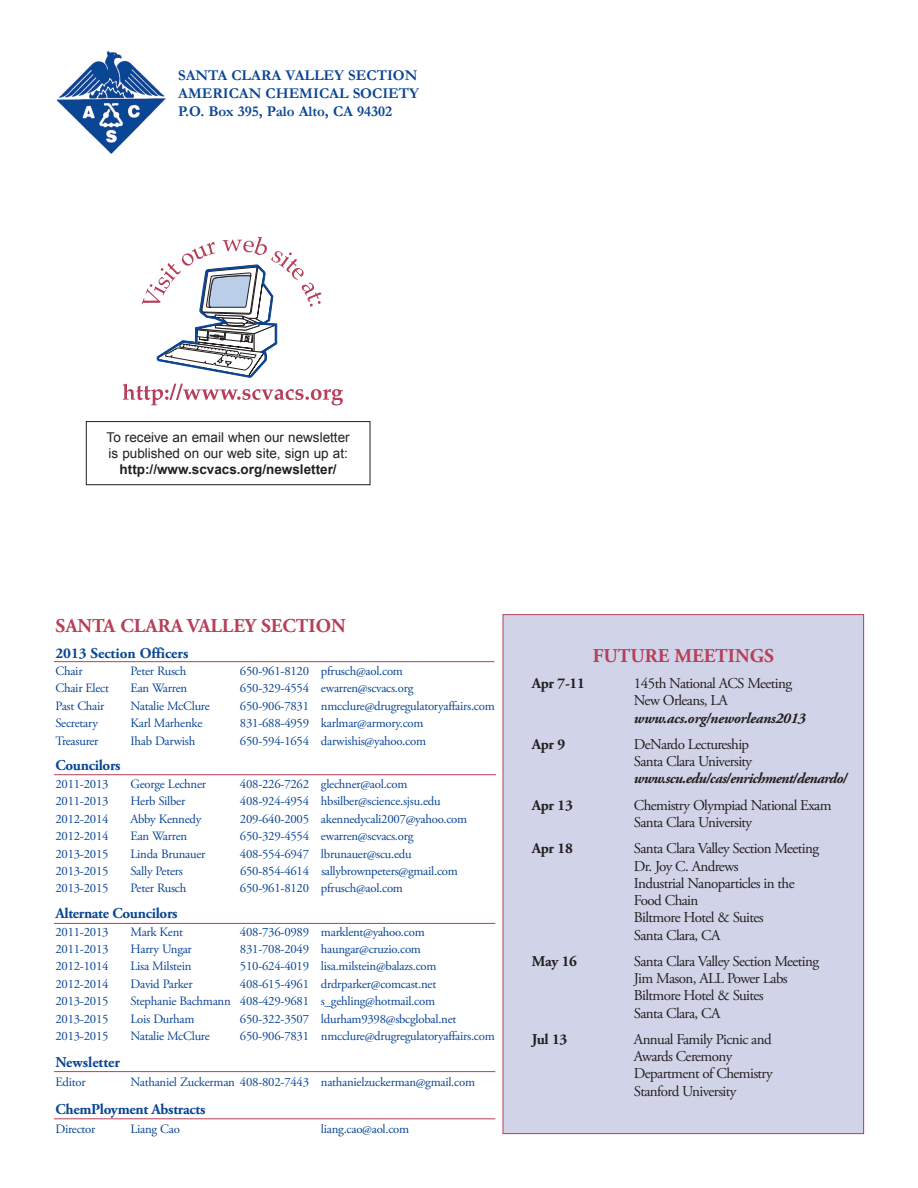
<style>
.page{position:relative;width:918px;height:1188px;background:#fff}
.page>*{position:absolute;margin:0;border:0;box-sizing:border-box;transform-origin:0 0}
.t1{font:700 19.5px "Adobe Garamond Pro";color:#b63f59}
.t2{font:15px/17.2px "Adobe Garamond Pro";letter-spacing:-.04em;color:#231f20}
.t3{font:700 15px "Garamond";color:#094594}
.t4{font:700 15px "Adobe Garamond Pro";letter-spacing:-.02em;color:#094594}
.t5{font:700 15px "Adobe Garamond Pro";letter-spacing:-.02em;color:#231f20}
.t6{font:700 15px "Adobe Garamond Pro";color:#094594}
.t7{font:13.5px "Arial";color:#231f20}
.t8{font:700 13.5px "Arial";color:#231f20}
.t9{font:12.75px "Adobe Garamond Pro";letter-spacing:-.02em;color:#094594}
.s1{font-weight:700;font-style:italic}
</style>
<div class="page">
<div style="left:503px;top:615px;width:361px;height:519px;background:#d1d3e8"></div>
<div style="left:86px;top:421px;width:284px;height:64px;border:1px solid #231f20"></div>
<img style="left:56px;top:51px;width:110px;height:103px">
<svg style="left:142px;top:237px;width:180px;height:140px"></svg>
<svg style="left:123px;top:384px;width:220px;height:22px"></svg>
<hr style="left:54px;top:1119px;width:441px;height:1px;background:#b63f59">
<hr style="left:54px;top:661px;width:440px;height:1px;background:#b63f59">
<hr style="left:54px;top:774px;width:442px;height:1px;background:#b63f59">
<hr style="left:54px;top:923px;width:441px;height:1px;background:#b63f59">
<hr style="left:54px;top:1071px;width:441px;height:1px;background:#b63f59">
<p class="t3" style="left:178px;top:65px;width:75px">SANTA CLARA</p>
<p class="t3" style="left:285px;top:65px;width:20px">VALL</p>
<p class="t3" style="left:324px;top:65px;width:95px">EY SECTION</p>
<p class="t3" style="left:178px;top:83px;width:242px">AMERICAN CHEMICAL SOCIETY</p>
<p class="t3" style="left:178px;top:101px;width:216px">P.O. Box 395, Palo Alto, CA 94302</p>
<p class="t7" style="left:107px;top:428px;width:245px">To receive an email when our newsletter</p>
<p class="t7" style="left:108px;top:444px;width:241px">is published on our web site, sign up at:</p>
<p class="t8" style="left:120px;top:461px;width:219px">http://www.scvacs.org/newsletter/</p>
<p class="t1" style="left:56px;top:614px;width:292px">SANTA CLARA VALLEY SECTION</p>
<p class="t6" style="left:56px;top:644px;width:135px">2013 Section Officers</p>
<p class="t9" style="left:56px;top:663px;width:29px">Chair</p>
<p class="t9" style="left:130px;top:663px;width:57px">Peter Rusch</p>
<p class="t9" style="left:240px;top:663px;width:165px">650-961-8120 pfrusch@aol.com</p>
<p class="t9" style="left:56px;top:681px;width:55px">Chair Elect</p>
<p class="t9" style="left:130px;top:681px;width:58px">Ean Warren</p>
<p class="t9" style="left:240px;top:681px;width:175px">650-329-4554 ewarren@scvacs.org</p>
<p class="t9" style="left:56px;top:698px;width:50px">Past Chair</p>
<p class="t9" style="left:130px;top:698px;width:81px">Natalie McClure</p>
<p class="t9" style="left:240px;top:698px;width:256px">650-906-7831 nmcclure@drugregulatoryaffairs.com</p>
<p class="t9" style="left:56px;top:716px;width:44px">Secretary</p>
<p class="t9" style="left:130px;top:716px;width:73px">Karl Marhenke</p>
<p class="t9" style="left:240px;top:716px;width:185px">831-688-4959 karlmar@armory.com</p>
<p class="t9" style="left:56px;top:733px;width:45px">Treasurer</p>
<p class="t9" style="left:130px;top:733px;width:66px">Ihab Darwish</p>
<p class="t9" style="left:240px;top:733px;width:188px">650-594-1654 darwishis@yahoo.com</p>
<p class="t4" style="left:56px;top:757px;width:67px">Councilors</p>
<p class="t9" style="left:56px;top:776px;width:55px">2011-2013</p>
<p class="t9" style="left:130px;top:776px;width:77px">George Lechner</p>
<p class="t9" style="left:240px;top:776px;width:169px">408-226-7262 glechner@aol.com</p>
<p class="t9" style="left:56px;top:794px;width:55px">2011-2013</p>
<p class="t9" style="left:130px;top:794px;width:56px">Herb Silber</p>
<p class="t9" style="left:240px;top:794px;width:202px">408-924-4954 hbsilber@science.sjsu.edu</p>
<p class="t9" style="left:56px;top:811px;width:55px">2012-2014</p>
<p class="t9" style="left:130px;top:811px;width:72px">Abby Kennedy</p>
<p class="t9" style="left:240px;top:811px;width:229px">209-640-2005 akennedycali2007@yahoo.com</p>
<p class="t9" style="left:56px;top:828px;width:55px">2012-2014</p>
<p class="t9" style="left:130px;top:828px;width:58px">Ean Warren</p>
<p class="t9" style="left:240px;top:828px;width:175px">650-329-4554 ewarren@scvacs.org</p>
<p class="t9" style="left:56px;top:846px;width:55px">2013-2015</p>
<p class="t9" style="left:130px;top:846px;width:76px">Linda Brunauer</p>
<p class="t9" style="left:240px;top:846px;width:173px">408-554-6947 lbrunauer@scu.edu</p>
<p class="t9" style="left:56px;top:863px;width:55px">2013-2015</p>
<p class="t9" style="left:130px;top:863px;width:54px">Sally Peters</p>
<p class="t9" style="left:240px;top:863px;width:219px">650-854-4614 sallybrownpeters@gmail.com</p>
<p class="t9" style="left:56px;top:881px;width:55px">2013-2015</p>
<p class="t9" style="left:130px;top:881px;width:57px">Peter Rusch</p>
<p class="t9" style="left:240px;top:881px;width:165px">650-961-8120 pfrusch@aol.com</p>
<p class="t4" style="left:56px;top:905px;width:124px">Alternate Councilors</p>
<p class="t9" style="left:56px;top:924px;width:55px">2011-2013</p>
<p class="t9" style="left:130px;top:924px;width:54px">Mark Kent</p>
<p class="t9" style="left:240px;top:924px;width:186px">408-736-0989 marklent@yahoo.com</p>
<p class="t9" style="left:56px;top:941px;width:55px">2011-2013</p>
<p class="t9" style="left:130px;top:941px;width:63px">Harry Ungar</p>
<p class="t9" style="left:240px;top:941px;width:182px">831-708-2049 haungar@cruzio.com</p>
<p class="t9" style="left:56px;top:959px;width:55px">2012-1014</p>
<p class="t9" style="left:130px;top:959px;width:62px">Lisa Milstein</p>
<p class="t9" style="left:240px;top:959px;width:198px">510-624-4019 lisa.milstein@balazs.com</p>
<p class="t9" style="left:56px;top:976px;width:55px">2012-2014</p>
<p class="t9" style="left:130px;top:976px;width:64px">David Parker</p>
<p class="t9" style="left:240px;top:976px;width:198px">408-615-4961 drdrparker@comcast.net</p>
<p class="t9" style="left:56px;top:994px;width:55px">2013-2015</p>
<p class="t9" style="left:130px;top:994px;width:306px">Stephanie Bachmann 408-429-9681 s_gehling@hotmail.com</p>
<p class="t9" style="left:56px;top:1011px;width:55px">2013-2015</p>
<p class="t9" style="left:130px;top:1011px;width:65px">Lois Durham</p>
<p class="t9" style="left:240px;top:1011px;width:218px">650-322-3507 ldurham9398@sbcglobal.net</p>
<p class="t9" style="left:56px;top:1028px;width:55px">2013-2015</p>
<p class="t9" style="left:130px;top:1028px;width:81px">Natalie McClure</p>
<p class="t9" style="left:240px;top:1028px;width:256px">650-906-7831 nmcclure@drugregulatoryaffairs.com</p>
<p class="t6" style="left:56px;top:1054px;width:66px">Newsletter</p>
<p class="t9" style="left:56px;top:1075px;width:32px">Editor</p>
<p class="t9" style="left:130px;top:1075px;width:346px">Nathaniel Zuckerman 408-802-7443 nathanielzuckerman@gmail.com</p>
<p class="t4" style="left:56px;top:1100px;width:151px">ChemPloyment Abstracts</p>
<p class="t9" style="left:56px;top:1121px;width:41px">Director</p>
<p class="t9" style="left:130px;top:1121px;width:51px">Liang Cao</p>
<p class="t9" style="left:321px;top:1121px;width:90px">liang.cao@aol.com</p>
<p class="t1" style="left:593px;top:644px;width:183px">FUTURE MEETINGS</p>
<p class="t5" style="left:532px;top:675px;width:55px">Apr 7-11</p>
<p class="t2" style="left:634px;top:675px;width:173px">145th National ACS Meeting<br>New Orleans, LA <span class="s1">www.acs.org/neworleans2013</span></p>
<p class="t5" style="left:532px;top:735px;width:35px">Apr 9</p>
<p class="t2" style="left:634px;top:736px;width:215px">DeNardo Lectureship<br>Santa Clara University <span class="s1">www.scu.edu/cas/enrichment/denardo/</span></p>
<p class="t5" style="left:532px;top:796px;width:42px">Apr 13</p>
<p class="t2" style="left:634px;top:797px;width:199px">Chemistry Olympiad National Exam<br>Santa Clara University</p>
<p class="t5" style="left:532px;top:840px;width:42px">Apr 18</p>
<p class="t2" style="left:634px;top:840px;width:187px">Santa Clara Valley Section Meeting<br>Dr. Joy C. Andrews<br>Industrial Nanoparticles in the<br>Food Chain<br>Biltmore Hotel &amp; Suites<br>Santa Clara, CA</p>
<p class="t5" style="left:532px;top:952px;width:47px">May 16</p>
<p class="t2" style="left:634px;top:953px;width:187px">Santa Clara Valley Section Meeting<br>Jim Mason, ALL Power Labs<br>Biltmore Hotel &amp; Suites<br>Santa Clara, CA</p>
<p class="t5" style="left:532px;top:1030px;width:37px">Jul 13</p>
<p class="t2" style="left:634px;top:1031px;width:140px">Annual Family Picnic and<br>Awards Ceremony<br>Department of Chemistry<br>Stanford University</p>
</div>
